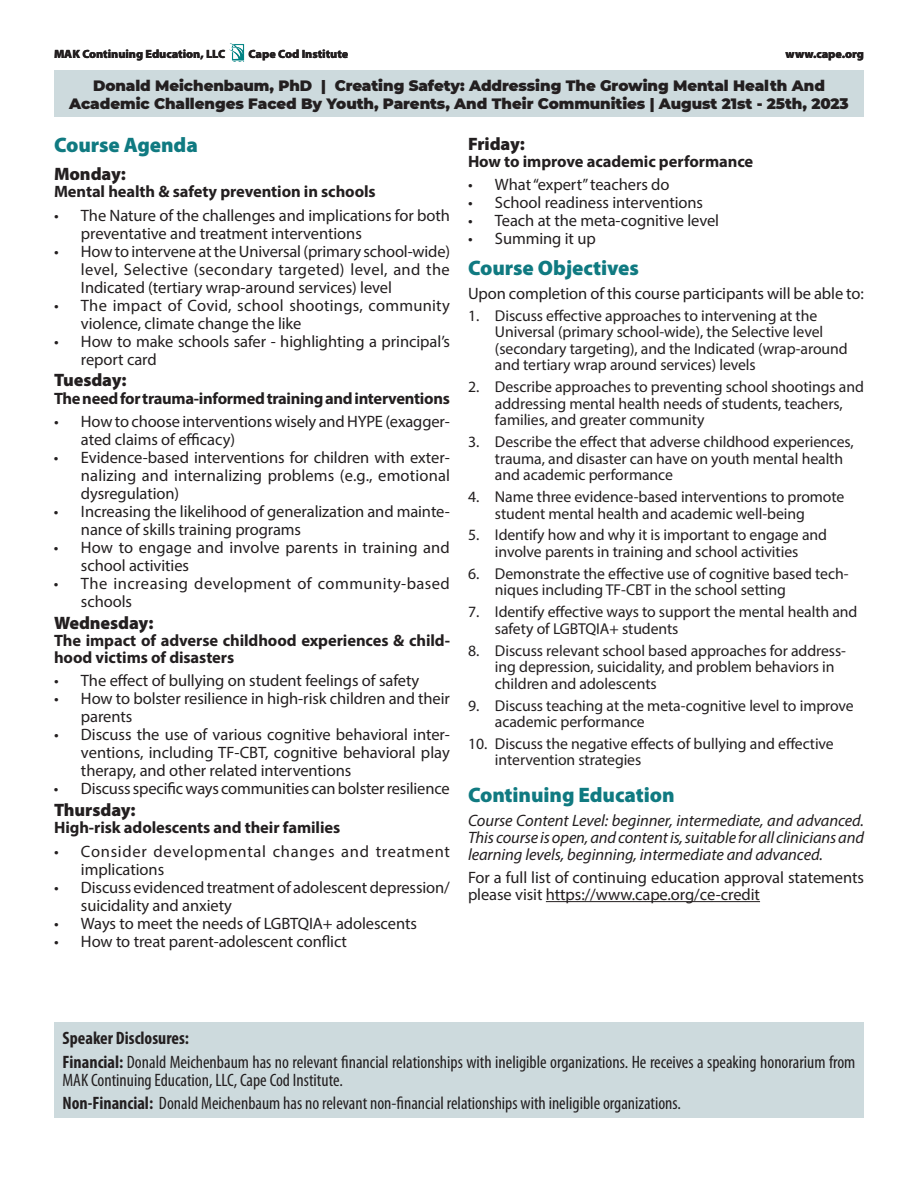
<style>
.page{position:relative;width:918px;height:1188px;background:#fff}
.page>*{position:absolute;margin:0;border:0;box-sizing:border-box;transform-origin:0 0}
.t1{font:900 21px "Myriad Pro";letter-spacing:-.005em;color:#107a81}
.t2{font:condensed 18px/23.4px "Myriad Pro";color:#231f20}
.t3{font:900 18px "Myriad Pro";letter-spacing:-.005em;color:#231f20}
.t4{font:16.5px/18px "Myriad Pro";letter-spacing:-.005em;color:#231f20}
.t5{font:700 16.5px/17.2px "Myriad Pro";letter-spacing:-.005em;color:#231f20}
.t6{font:italic 16.5px/17.2px "Myriad Pro";letter-spacing:-.005em;color:#231f20;text-align:justify}
.t7{font:16.5px/18px "Myriad Pro";letter-spacing:.015em;color:#231f20}
.t8{font:16.5px/18px "Myriad Pro";letter-spacing:.04em;color:#231f20}
.t9{font:16.5px/18px "Myriad Pro";letter-spacing:.025em;color:#231f20}
.t10{font:15.75px/16.5px "Myriad Pro";letter-spacing:-.005em;color:#231f20}
.t11{font:900 15px/17.2px "Montserrat";letter-spacing:-.005em;color:#231f20;text-align:center}
.t12{font:900 12px "Myriad Pro";letter-spacing:-.005em;color:#231f20}
.s1{font-weight:700}
</style>
<div class="page">
<img style="left:230px;top:44px;width:15px;height:17px">
<div style="left:54px;top:70px;width:810px;height:47px;background:#cddadd"></div>
<hr style="left:546px;top:901px;width:214px;height:1px;background:#231f20">
<div style="left:54px;top:1022px;width:810px;height:96px;background:#cddadd"></div>
<p class="t12" style="left:54px;top:46px;width:173px">MAK Continuing Education, LLC</p>
<p class="t12" style="left:249px;top:46px;width:101px">Cape Cod Institute</p>
<p class="t12" style="left:786px;top:46px;width:80px">www.cape.org</p>
<p class="t11" style="left:69px;top:77px;width:781px">Donald Meichenbaum, PhD | Creating Safety: Addressing The Growing Mental Health And<br>Academic Challenges Faced By Youth, Parents, And Their Communities | August 21st - 25th, 2023</p>
<p class="t1" style="left:54px;top:131px;width:145px">Course Agenda</p>
<p class="t3" style="left:54px;top:162px;width:73px">Monday:</p>
<p class="t5" style="left:54px;top:183px;width:323px">Mental health &amp; safety prevention in schools</p>
<p class="t4" style="left:81px;top:206px;width:371px;text-indent:-27px">• The Nature of the challenges and implications for both preventative and treatment interventions</p>
<p class="t4" style="left:81px;top:242px;width:371px;text-align:justify;text-indent:-27px">• How to intervene at the Universal (primary school-wide) level, Selective (secondary targeted) level, and the Indicated (tertiary wrap-around services) level</p>
<p class="t7" style="left:81px;top:296px;width:370px;text-indent:-27px">• The impact of Covid, school shootings, community violence, climate change the like</p>
<p class="t4" style="left:81px;top:332px;width:371px;text-indent:-27px">• How to make schools safer - highlighting a principal’s report card</p>
<p class="t3" style="left:54px;top:368px;width:74px">Tuesday:</p>
<p class="t5" style="left:54px;top:389px;width:397px">The need for trauma-informed training and interventions</p>
<p class="t4" style="left:81px;top:412px;width:371px;text-indent:-27px">• How to choose interventions wisely and HYPE (exagger&shy;ated claims of efficacy)</p>
<p class="t4" style="left:81px;top:448px;width:371px;text-align:justify;text-indent:-27px">• Evidence-based interventions for children with exter&shy;nalizing and internalizing problems (e.g., emotional dysregulation)</p>
<p class="t4" style="left:81px;top:502px;width:371px;text-indent:-27px">• Increasing the likelihood of generalization and mainte&shy;nance of skills training programs</p>
<p class="t4" style="left:81px;top:538px;width:370px;text-indent:-27px">• How to engage and involve parents in training and school activities</p>
<p class="t9" style="left:81px;top:574px;width:370px;text-indent:-27px">• The increasing development of community-based schools</p>
<p class="t3" style="left:54px;top:610px;width:101px">Wednesday:</p>
<p class="t5" style="left:54px;top:631px;width:397px">The impact of adverse childhood experiences &amp; child&shy;hood victims of disasters</p>
<p class="t4" style="left:54px;top:672px;width:367px">• The effect of bullying on student feelings of safety</p>
<p class="t4" style="left:81px;top:690px;width:371px;text-indent:-27px">• How to bolster resilience in high-risk children and their parents</p>
<p class="t4" style="left:81px;top:726px;width:371px;text-align:justify;text-indent:-27px">• Discuss the use of various cognitive behavioral inter&shy;ventions, including TF-CBT, cognitive behavioral play therapy, and other related interventions</p>
<p class="t4" style="left:54px;top:780px;width:397px">• Discuss specific ways communities can bolster resilience</p>
<p class="t3" style="left:54px;top:798px;width:83px">Thursday:</p>
<p class="t5" style="left:54px;top:819px;width:288px">High-risk adolescents and their families</p>
<p class="t8" style="left:81px;top:842px;width:371px;text-indent:-27px">• Consider developmental changes and treatment implications</p>
<p class="t4" style="left:81px;top:878px;width:370px;text-indent:-27px">• Discuss evidenced treatment of adolescent depression/ suicidality and anxiety</p>
<p class="t4" style="left:54px;top:914px;width:364px">• Ways to meet the needs of LGBTQIA+ adolescents</p>
<p class="t4" style="left:54px;top:932px;width:295px">• How to treat parent-adolescent conflict</p>
<p class="t3" style="left:468px;top:131px;width:58px">Friday:</p>
<p class="t5" style="left:468px;top:152px;width:287px">How to improve academic performance</p>
<p class="t4" style="left:468px;top:175px;width:203px">• What “expert” teachers do</p>
<p class="t4" style="left:468px;top:193px;width:237px">• School readiness interventions</p>
<p class="t4" style="left:468px;top:211px;width:253px">• Teach at the meta-cognitive level</p>
<p class="t4" style="left:468px;top:229px;width:129px">• Summing it up</p>
<p class="t1" style="left:468px;top:254px;width:172px">Course Objectives</p>
<p class="t4" style="left:468px;top:284px;width:397px">Upon completion of this course participants will be able to:</p>
<p class="t10" style="left:495px;top:307px;width:354px;text-indent:-27px">1. Discuss effective approaches to intervening at the Universal (primary school-wide), the Selective level (secondary targeting), and the Indicated (wrap-around and tertiary wrap around services) levels</p>
<p class="t10" style="left:495px;top:378px;width:370px;text-indent:-27px">2. Describe approaches to preventing school shootings and addressing mental health needs of students, teachers, families, and greater community</p>
<p class="t10" style="left:495px;top:433px;width:360px;text-indent:-27px">3. Describe the effect that adverse childhood experiences, trauma, and disaster can have on youth mental health and academic performance</p>
<p class="t10" style="left:495px;top:488px;width:351px;text-indent:-27px">4. Name three evidence-based interventions to promote student mental health and academic well-being</p>
<p class="t10" style="left:468px;top:527px;width:361px;text-align:center">5. Identify how and why it is important to engage and involve parents in training and school activities</p>
<p class="t10" style="left:495px;top:565px;width:355px;text-indent:-27px">6. Demonstrate the effective use of cognitive based tech&shy;niques including TF-CBT in the school setting</p>
<p class="t10" style="left:495px;top:603px;width:364px;text-indent:-27px">7. Identify effective ways to support the mental health and safety of LGBTQIA+ students</p>
<p class="t10" style="left:495px;top:642px;width:353px;text-indent:-27px">8. Discuss relevant school based approaches for address&shy;ing depression, suicidality, and problem behaviors in children and adolescents</p>
<p class="t10" style="left:495px;top:697px;width:360px;text-indent:-27px">9. Discuss teaching at the meta-cognitive level to improve academic performance</p>
<p class="t10" style="left:495px;top:735px;width:340px;text-indent:-27px">10. Discuss the negative effects of bullying and effective intervention strategies</p>
<p class="t1" style="left:468px;top:780px;width:208px">Continuing Education</p>
<p class="t6" style="left:468px;top:811px;width:398px">Course Content Level: beginner, intermediate, and advanced.<br>This course is open, and content is, suitable for all clinicians and learning levels, beginning, intermediate and advanced.</p>
<p class="t4" style="left:468px;top:868px;width:397px;line-height:17.2px">For a full list of continuing education approval statements please visit https://www.cape.org/ce-credit</p>
<p class="t2" style="left:63px;top:1026px;width:794px"><span class="s1">Speaker Disclosures:<br>Financial:</span> Donald Meichenbaum has no relevant financial relationships with ineligible organizations. He receives a speaking honorarium from</p>
<p class="t2" style="left:63px;top:1068px;width:620px">MAK Continuing Education, LLC, Cape Cod Institute.<br><span class="s1">Non-Financial:</span> Donald Meichenbaum has no relevant non-financial relationships with ineligible organizations.</p>
</div>
